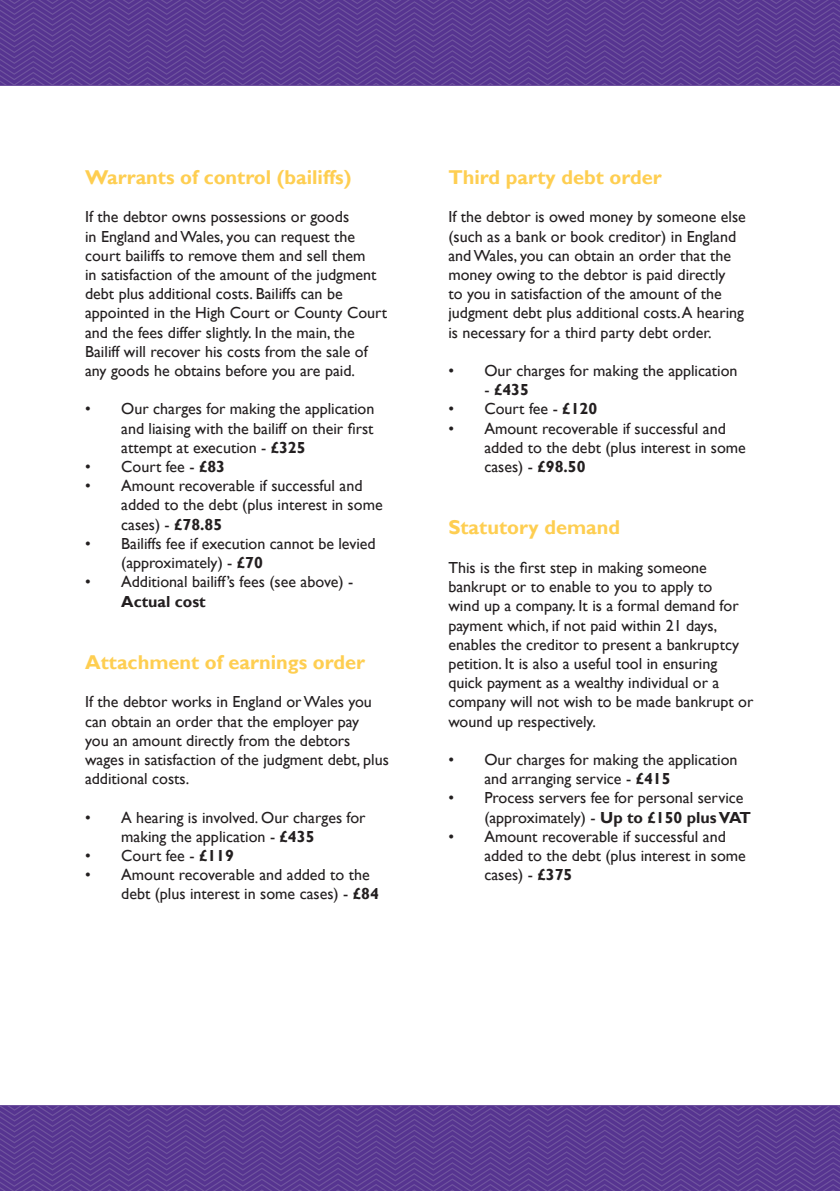
<style>
.page{position:relative;width:840px;height:1191px;background:#fff}
.page>*{position:absolute;margin:0;border:0;box-sizing:border-box;transform-origin:0 0}
.t1{font:700 20px "Gill Sans";color:#fece51}
.t2{font:16px/19.2px "Gill Sans";color:#231f20}
.t3{font:700 16px "Gill Sans";color:#231f20}
.s1{font-weight:700}
.s2{font-weight:400}
</style>
<div class="page">
<svg style="left:0;top:1106px;width:839px;height:85px;background:#5c3c93"></svg>
<svg style="left:0;top:0;width:839px;height:85px;background:#5c3c93"></svg>
<p class="t1" style="left:85px;top:165px;width:267px">Warrants of control (bailiffs)</p>
<p class="t2" style="left:85px;top:208px;width:303px">If the debtor owns possessions or goods<br>in England and Wales, you can request the court bailiffs to remove them and sell them<br>in satisfaction of the amount of the judgment debt plus additional costs. Bailiffs can be appointed in the High Court or County Court and the fees differ slightly. In the main, the Bailiff will recover his costs from the sale of any goods he obtains before you are paid.</p>
<p class="t2" style="left:121px;top:400px;width:254px;text-align:justify;text-indent:-36px">• Our charges for making the application and liaising with the bailiff on their first attempt at execution - <span class="s1">£325</span></p>
<p class="t2" style="left:85px;top:457px;width:141px">• Court fee - <span class="s1">£83</span></p>
<p class="t2" style="left:121px;top:476px;width:263px;text-indent:-36px">• Amount recoverable if successful and added to the debt (plus interest in some cases) - <span class="s1">£78.85</span></p>
<p class="t2" style="left:121px;top:534px;width:256px;text-indent:-36px">• Bailiffs fee if execution cannot be levied (approximately) - <span class="s1">£70</span></p>
<p class="t2" style="left:121px;top:572px;width:233px;text-indent:-36px">• Additional bailiff’s fees (see above) -<br><span class="s1">Actual cost</span></p>
<p class="t1" style="left:85px;top:650px;width:281px">Attachment of earnings order</p>
<p class="t2" style="left:85px;top:692px;width:305px">If the debtor works in England or Wales you can obtain an order that the employer pay<br>you an amount directly from the debtors wages in satisfaction of the judgment debt, plus additional costs.</p>
<p class="t2" style="left:121px;top:808px;width:246px;text-indent:-36px">• A hearing is involved. Our charges for making the application - <span class="s1">£435</span></p>
<p class="t2" style="left:85px;top:846px;width:150px">• Court fee - <span class="s1">£119</span></p>
<p class="t2" style="left:121px;top:865px;width:259px;text-indent:-36px">• Amount recoverable and added to the debt (plus interest in some cases) - <span class="s1">£84</span></p>
<p class="t1" style="left:448px;top:165px;width:215px">Third party debt order</p>
<p class="t2" style="left:448px;top:208px;width:299px">If the debtor is owed money by someone else (such as a bank or book creditor) in England and Wales, you can obtain an order that the money owing to the debtor is paid directly<br>to you in satisfaction of the amount of the judgment debt plus additional costs. A hearing is necessary for a third party debt order.</p>
<p class="t2" style="left:448px;top:361px;width:290px">• Our charges for making the application</p>
<p class="t3" style="left:484px;top:380px;width:46px"><span class="s2">-</span> £435</p>
<p class="t2" style="left:448px;top:400px;width:150px">• Court fee - <span class="s1">£120</span></p>
<p class="t2" style="left:484px;top:419px;width:263px;text-indent:-36px">• Amount recoverable if successful and added to the debt (plus interest in some cases) - <span class="s1">£98.50</span></p>
<p class="t1" style="left:448px;top:516px;width:173px">Statutory demand</p>
<p class="t2" style="left:448px;top:558px;width:306px">This is the first step in making someone bankrupt or to enable to you to apply to<br>wind up a company. It is a formal demand for payment which, if not paid within 21 days, enables the creditor to present a bankruptcy petition. It is also a useful tool in ensuring quick payment as a wealthy individual or a company will not wish to be made bankrupt or wound up respectively.</p>
<p class="t2" style="left:484px;top:750px;width:254px;text-indent:-36px">• Our charges for making the application and arranging service - <span class="s1">£415</span></p>
<p class="t2" style="left:484px;top:788px;width:268px;text-indent:-36px">• Process servers fee for personal service (approximately) - <span class="s1">Up to £150 plus VAT</span></p>
<p class="t2" style="left:484px;top:827px;width:263px;text-indent:-36px">• Amount recoverable if successful and added to the debt (plus interest in some cases) - <span class="s1">£375</span></p>
</div>
